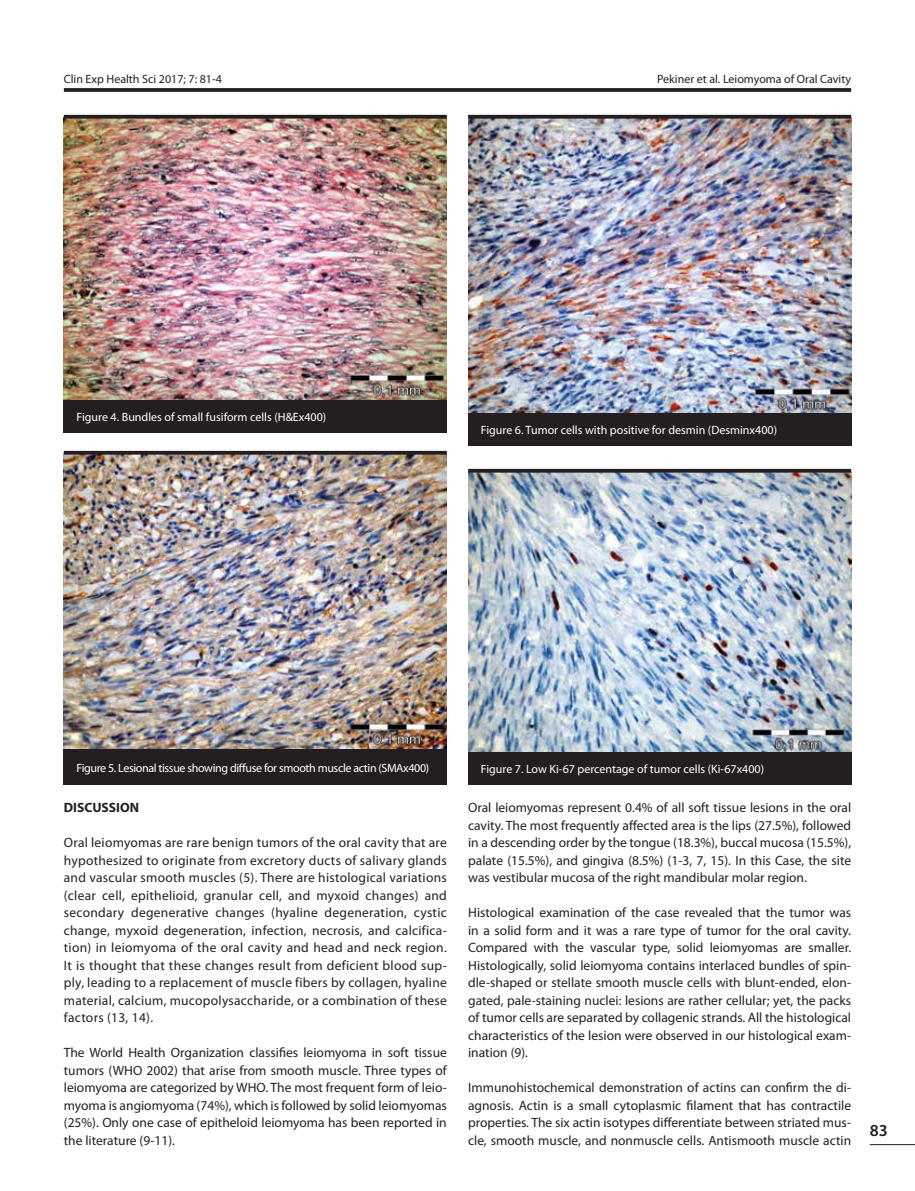
<style>
.page{position:relative;width:915px;height:1191px;background:#fff}
.page>*{position:absolute;margin:0;border:0;box-sizing:border-box;transform-origin:0 0}
.t1{font:600 16.8px "Myriad Pro";color:#231f20}
.t2{font:13.5px/17.5px "Myriad Pro";color:#231f20;text-align:justify}
.t3{font:700 13.5px "Myriad Pro";color:#231f20}
.t4{font:12px "Myriad Pro";color:#fff}
.t5{font:12px "Myriad Pro";letter-spacing:-.03em;color:#fff}
.t6{font:12px "Myriad Pro";color:#231f20}
</style>
<div class="page">
<svg style="left:64px;top:88px;width:786px;height:4px;background:#302c2d"></svg>
<hr style="left:869px;top:1144px;width:45px;height:1px;background:#231f20">
<img style="left:64px;top:454px;width:382px;height:295px">
<div style="left:64px;top:749px;width:382px;height:36px;background:#231f20"></div>
<hr style="left:64px;top:451px;width:382px;height:3px;background:#231f20">
<img style="left:64px;top:119px;width:382px;height:281px">
<div style="left:64px;top:400px;width:382px;height:32px;background:#231f20"></div>
<svg style="left:64px;top:115px;width:382px;height:4px;background:#312a29"></svg>
<img style="left:468px;top:119px;width:382px;height:294px">
<div style="left:468px;top:413px;width:382px;height:33px;background:#231f20"></div>
<svg style="left:468px;top:115px;width:382px;height:4px;background:#2f2a2c"></svg>
<img style="left:468px;top:472px;width:382px;height:280px">
<div style="left:468px;top:752px;width:382px;height:33px;background:#231f20"></div>
<hr style="left:468px;top:469px;width:382px;height:3px;background:#231f20">
<p class="t6" style="left:64px;top:71px;width:159px">Clin Exp Health Sci 2017; 7: 81-4</p>
<p class="t6" style="left:656px;top:71px;width:195px">Pekiner et al. Leiomyoma of Oral Cavity</p>
<p class="t4" style="left:77px;top:409px;width:251px">Figure 4. Bundles of small fusiform cells (H&amp;Ex400)</p>
<p class="t4" style="left:480px;top:423px;width:297px">Figure 6. Tumor cells with positive for desmin (Desminx400)</p>
<p class="t5" style="left:77px;top:760px;width:354px">Figure 5. Lesional tissue showing diffuse for smooth muscle actin (SMAx400)</p>
<p class="t3" style="left:64px;top:798px;width:77px">DISCUSSION</p>
<p class="t2" style="left:64px;top:833px;width:384px">Oral leiomyomas are rare benign tumors of the oral cavity that are hypothesized to originate from excretory ducts of salivary glands and vascular smooth muscles (5). There are histological variations (clear cell, epithelioid, granular cell, and myxoid changes) and secondary degenerative changes (hyaline degeneration, cystic change, myxoid degeneration, infection, necrosis, and calcifica&shy;tion) in leiomyoma of the oral cavity and head and neck region.<br>It is thought that these changes result from deficient blood sup&shy;ply, leading to a replacement of muscle fibers by collagen, hyaline material, calcium, mucopolysaccharide, or a combination of these factors (13, 14).</p>
<p class="t2" style="left:64px;top:1043px;width:384px">The World Health Organization classifies leiomyoma in soft tissue tumors (WHO 2002) that arise from smooth muscle. Three types of leiomyoma are categorized by WHO. The most frequent form of leio&shy;myoma is angiomyoma (74%), which is followed by solid leiomyomas (25%). Only one case of epitheloid leiomyoma has been reported in the literature (9-11).</p>
<p class="t4" style="left:480px;top:762px;width:284px">Figure 7. Low Ki-67 percentage of tumor cells (Ki-67x400)</p>
<p class="t2" style="left:468px;top:798px;width:384px">Oral leiomyomas represent 0.4% of all soft tissue lesions in the oral cavity. The most frequently affected area is the lips (27.5%), followed in a descending order by the tongue (18.3%), buccal mucosa (15.5%), palate (15.5%), and gingiva (8.5%) (1-3, 7, 15). In this Case, the site was vestibular mucosa of the right mandibular molar region.</p>
<p class="t2" style="left:468px;top:903px;width:384px">Histological examination of the case revealed that the tumor was in a solid form and it was a rare type of tumor for the oral cavity.<br>Compared with the vascular type, solid leiomyomas are smaller.<br>Histologically, solid leiomyoma contains interlaced bundles of spin&shy;dle-shaped or stellate smooth muscle cells with blunt-ended, elon&shy;gated, pale-staining nuclei: lesions are rather cellular; yet, the packs of tumor cells are separated by collagenic strands. All the histological characteristics of the lesion were observed in our histological exam&shy;ination (9).</p>
<p class="t2" style="left:468px;top:1078px;width:384px">Immunohistochemical demonstration of actins can confirm the di&shy;agnosis. Actin is a small cytoplasmic filament that has contractile properties. The six actin isotypes differentiate between striated mus&shy;cle, smooth muscle, and nonmuscle cells. Antismooth muscle actin</p>
<p class="t1" style="left:869px;top:1119px;width:20px">83</p>
</div>
